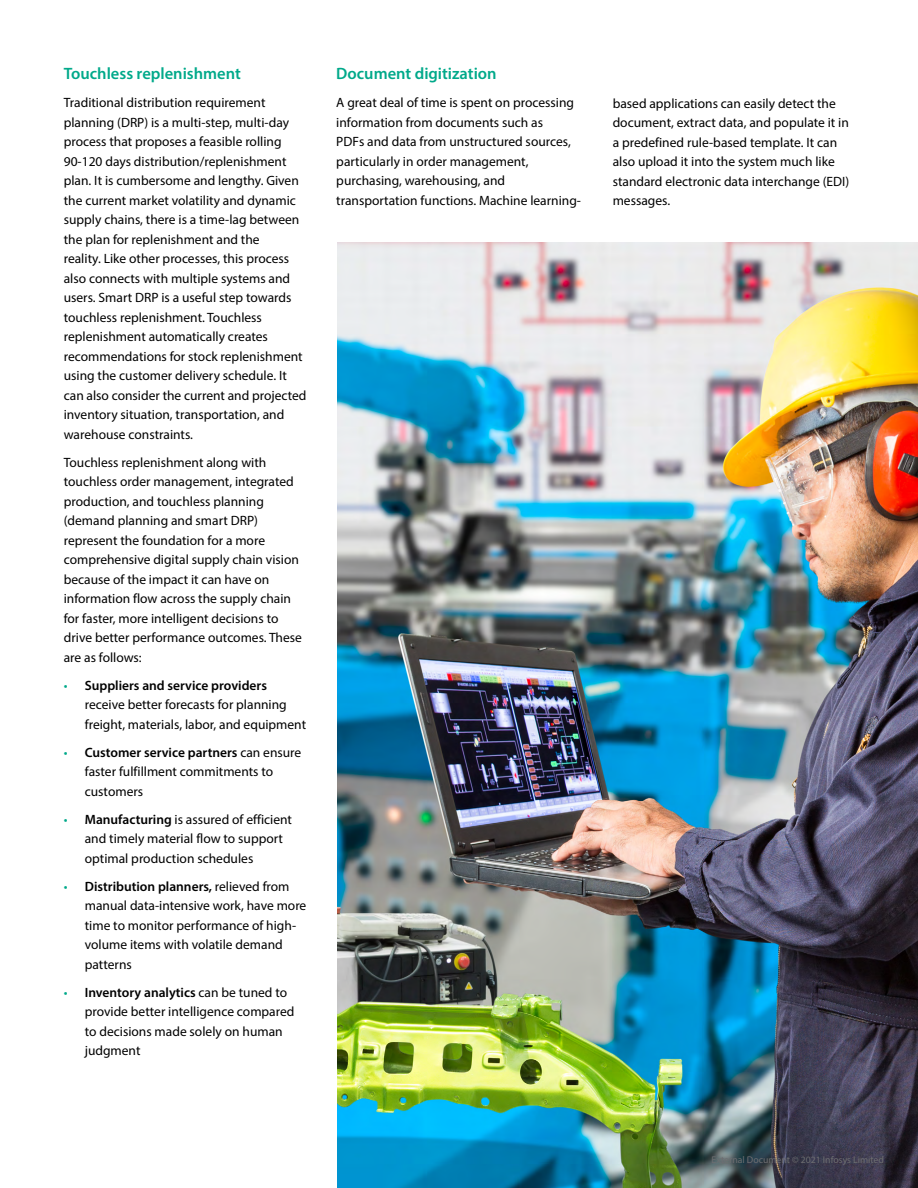
<style>
.page{position:relative;width:918px;height:1188px;background:#fff}
.page>*{position:absolute;margin:0;border:0;box-sizing:border-box;transform-origin:0 0}
.t1{font:600 16.5px "Myriad Pro";color:#00a98a}
.t2{font:13.5px/19.5px "Myriad Pro";color:#000}
.t3{font:9.75px "Myriad Pro";color:#6d6e71}
.s1{color:#00a98a}
.s2{font-weight:600}
</style>
<div class="page">
<img style="left:337px;top:242px;width:581px;height:946px">
<p class="t1" style="left:64px;top:63px;width:179px">Touchless replenishment</p>
<p class="t2" style="left:64px;top:93px;width:244px">Traditional distribution requirement planning (DRP) is a multi-step, multi-day process that proposes a feasible rolling 90-120 days distribution/replenishment plan. It is cumbersome and lengthy. Given the current market volatility and dynamic supply chains, there is a time-lag between the plan for replenishment and the<br>reality. Like other processes, this process also connects with multiple systems and users. Smart DRP is a useful step towards touchless replenishment. Touchless replenishment automatically creates recommendations for stock replenishment using the customer delivery schedule. It can also consider the current and projected inventory situation, transportation, and warehouse constraints.</p>
<p class="t2" style="left:64px;top:452px;width:240px">Touchless replenishment along with touchless order management, integrated production, and touchless planning (demand planning and smart DRP) represent the foundation for a more comprehensive digital supply chain vision because of the impact it can have on information flow across the supply chain for faster, more intelligent decisions to drive better performance outcomes. These are as follows:</p>
<p class="t2" style="left:85px;top:675px;width:223px;text-indent:-21px"><span class="s1">•</span> <span class="s2">Suppliers and service providers </span>receive better forecasts for planning freight, materials, labor, and equipment</p>
<p class="t2" style="left:85px;top:742px;width:218px;text-indent:-21px"><span class="s1">•</span> <span class="s2">Customer service partners</span> can ensure faster fulfillment commitments to customers</p>
<p class="t2" style="left:85px;top:809px;width:209px;text-indent:-21px"><span class="s1">•</span> <span class="s2">Manufacturing</span> is assured of efficient and timely material flow to support optimal production schedules</p>
<p class="t2" style="left:85px;top:876px;width:223px;text-indent:-21px"><span class="s1">•</span> <span class="s2">Distribution planners,</span> relieved from manual data-intensive work, have more time to monitor performance of high&shy;volume items with volatile demand patterns</p>
<p class="t2" style="left:85px;top:982px;width:211px;text-indent:-21px"><span class="s1">•</span> <span class="s2">Inventory analytics</span> can be tuned to provide better intelligence compared to decisions made solely on human judgment</p>
<p class="t1" style="left:336px;top:63px;width:162px">Document digitization</p>
<p class="t2" style="left:336px;top:93px;width:246px">A great deal of time is spent on processing information from documents such as<br>PDFs and data from unstructured sources, particularly in order management, purchasing, warehousing, and transportation functions. Machine learning-</p>
<p class="t2" style="left:613px;top:93px;width:238px">based applications can easily detect the document, extract data, and populate it in a predefined rule-based template. It can also upload it into the system much like standard electronic data interchange (EDI) messages.</p>
<p class="t3" style="left:712px;top:1154px;width:174px">External Document © 2021 Infosys Limited</p>
</div>
